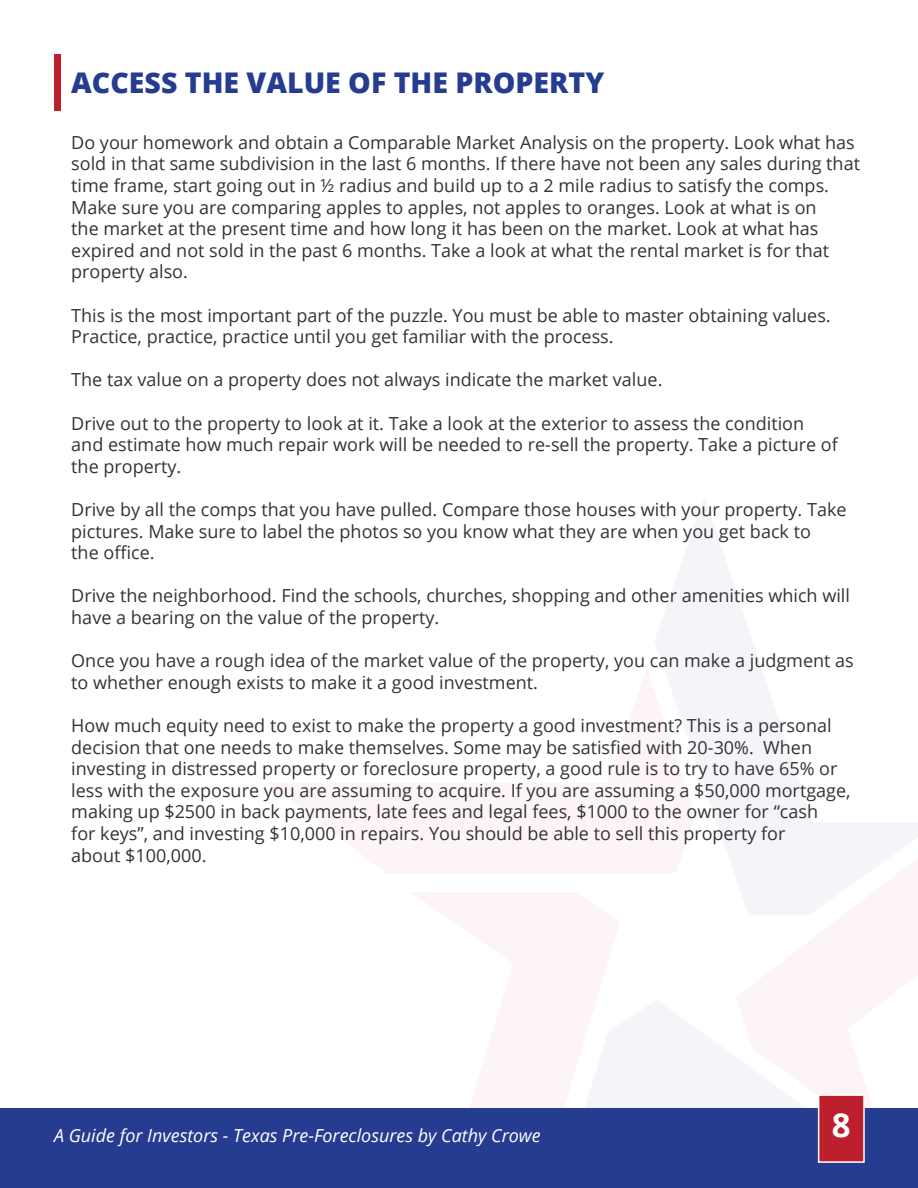
<style>
.page{position:relative;width:918px;height:1188px;background:#fff}
.page>*{position:absolute;margin:0;border:0;box-sizing:border-box;transform-origin:0 0}
.t1{font:700 33px "Open Sans";color:#fff}
.t2{font:800 28.5px "Open Sans";color:#263c90}
.t3{font:18px/21.6px "Open Sans";color:#323332}
.t4{font:italic 18px "Open Sans";color:#fff}
</style>
<div class="page">
<img style="left:257px;top:499px;width:661px;height:610px">
<div style="left:0;top:1109px;width:918px;height:79px;background:#263c90"></div>
<div style="left:818px;top:1094px;width:47px;height:69px;background:#be1f2d;border:2px solid #fff"></div>
<div style="left:54px;top:54px;width:6px;height:56px;background:#be1f2d"></div>
<h2 class="t2" style="left:71px;top:61px;width:535px">ACCESS THE VALUE OF THE PROPERTY</h2>
<p class="t3" style="left:71px;top:131px;width:790px">Do your homework and obtain a Comparable Market Analysis on the property. Look what has sold in that same subdivision in the last 6 months. If there have not been any sales during that time frame, start going out in ½ radius and build up to a 2 mile radius to satisfy the comps.<br>Make sure you are comparing apples to apples, not apples to oranges. Look at what is on<br>the market at the present time and how long it has been on the market. Look at what has expired and not sold in the past 6 months. Take a look at what the rental market is for that property also.</p>
<p class="t3" style="left:71px;top:304px;width:761px">This is the most important part of the puzzle. You must be able to master obtaining values.<br>Practice, practice, practice until you get familiar with the process.</p>
<p class="t3" style="left:71px;top:369px;width:593px">The tax value on a property does not always indicate the market value.</p>
<p class="t3" style="left:71px;top:412px;width:768px">Drive out to the property to look at it. Take a look at the exterior to assess the condition and estimate how much repair work will be needed to re-sell the property. Take a picture of the property.</p>
<p class="t3" style="left:71px;top:498px;width:777px">Drive by all the comps that you have pulled. Compare those houses with your property. Take pictures. Make sure to label the photos so you know what they are when you get back to<br>the office.</p>
<p class="t3" style="left:71px;top:585px;width:780px">Drive the neighborhood. Find the schools, churches, shopping and other amenities which will have a bearing on the value of the property.</p>
<p class="t3" style="left:71px;top:649px;width:784px">Once you have a rough idea of the market value of the property, you can make a judgment as to whether enough exists to make it a good investment.</p>
<p class="t3" style="left:71px;top:714px;width:781px">How much equity need to exist to make the property a good investment? This is a personal decision that one needs to make themselves. Some may be satisfied with 20-30%. When investing in distressed property or foreclosure property, a good rule is to try to have 65% or less with the exposure you are assuming to acquire. If you are assuming a $50,000 mortgage, making up $2500 in back payments, late fees and legal fees, $1000 to the owner for “cash<br>for keys”, and investing $10,000 in repairs. You should be able to sell this property for<br>about $100,000.</p>
<p class="t4" style="left:54px;top:1123px;width:488px">A Guide for Investors - Texas Pre-Foreclosures by Cathy Crowe</p>
<h1 class="t1" style="left:832px;top:1101px;width:20px">8</h1>
</div>
